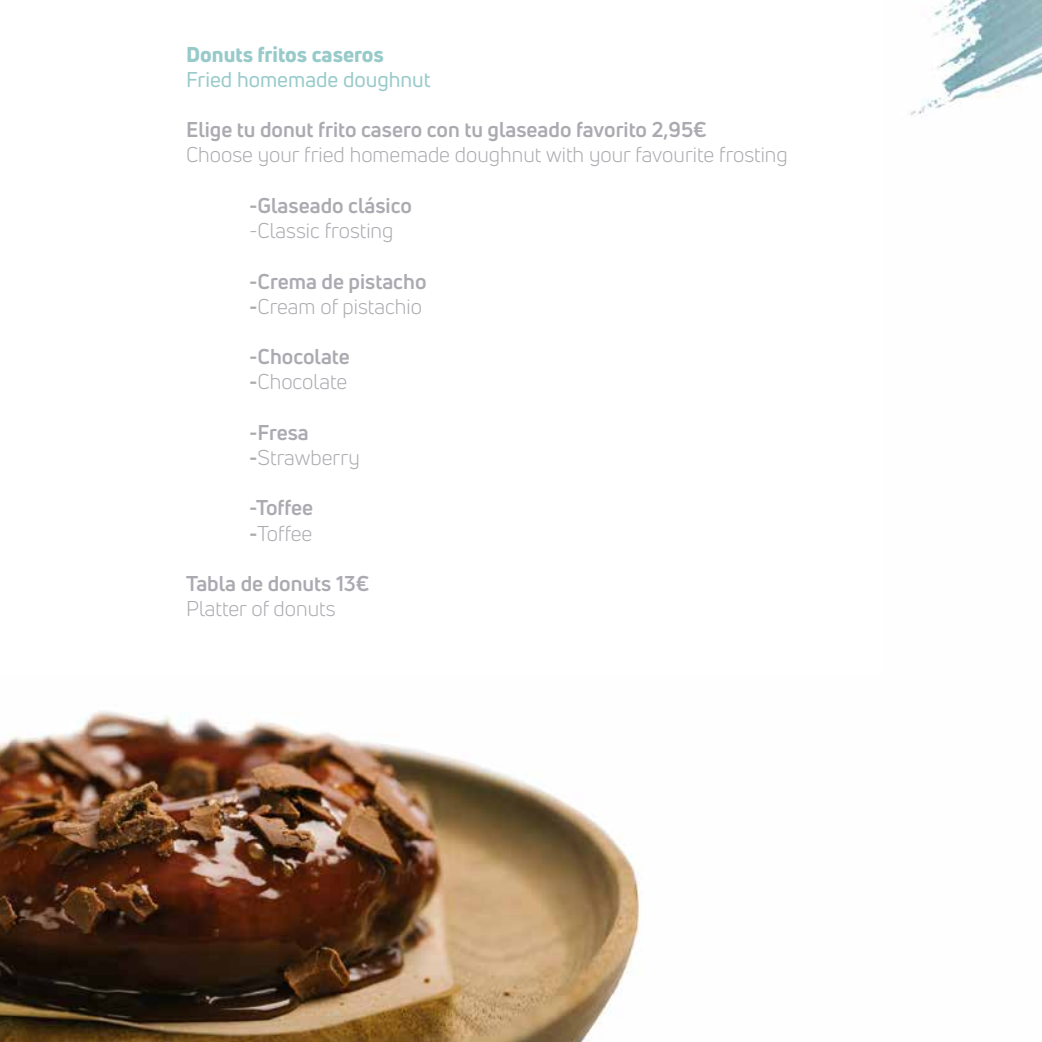
<style>
.page{position:relative;width:1042px;height:1042px;background:#fff}
.page>*{position:absolute;margin:0;border:0;box-sizing:border-box;transform-origin:0 0}
.t1{font:700 21px/25.2px "Uni Neue";color:#abaab0}
.t2{font:21px/25.2px "Uni Neue";color:#abaab0}
.t3{font:21px "Uni Neue";color:#98caca}
.t4{font:800 21px "Uni Neue";color:#98caca}
.s1{font-weight:400}
.s2{font-weight:700}
</style>
<div class="page">
<img style="left:0;top:711px;width:641px;height:331px">
<img style="left:911px;top:0;width:131px;height:116px">
<p class="t4" style="left:186px;top:40px;width:199px">Donuts fritos caseros</p>
<p class="t3" style="left:186px;top:66px;width:246px">Fried homemade doughnut</p>
<p class="t1" style="left:186px;top:117px;width:522px">Elige tu donut frito casero con tu glaseado favorito 2,95€</p>
<p class="t2" style="left:186px;top:142px;width:603px">Choose your fried homemade doughnut with your favourite frosting</p>
<p class="t1" style="left:249px;top:192px;width:164px">-Glaseado clásico</p>
<p class="t2" style="left:249px;top:218px;width:146px">-Classic frosting</p>
<p class="t1" style="left:249px;top:268px;width:179px">-Crema de pistacho -<span class="s1">Cream of pistachio</span></p>
<p class="t1" style="left:249px;top:344px;width:102px">-Chocolate -<span class="s1">Chocolate</span></p>
<p class="t2" style="left:249px;top:419px;width:112px"><span class="s2">-Fresa -</span>Strawberry</p>
<p class="t1" style="left:249px;top:495px;width:66px">-Toffee -<span class="s1">Toffee</span></p>
<p class="t1" style="left:186px;top:570px;width:185px">Tabla de donuts 13€</p>
<p class="t2" style="left:186px;top:596px;width:151px">Platter of donuts</p>
</div>
